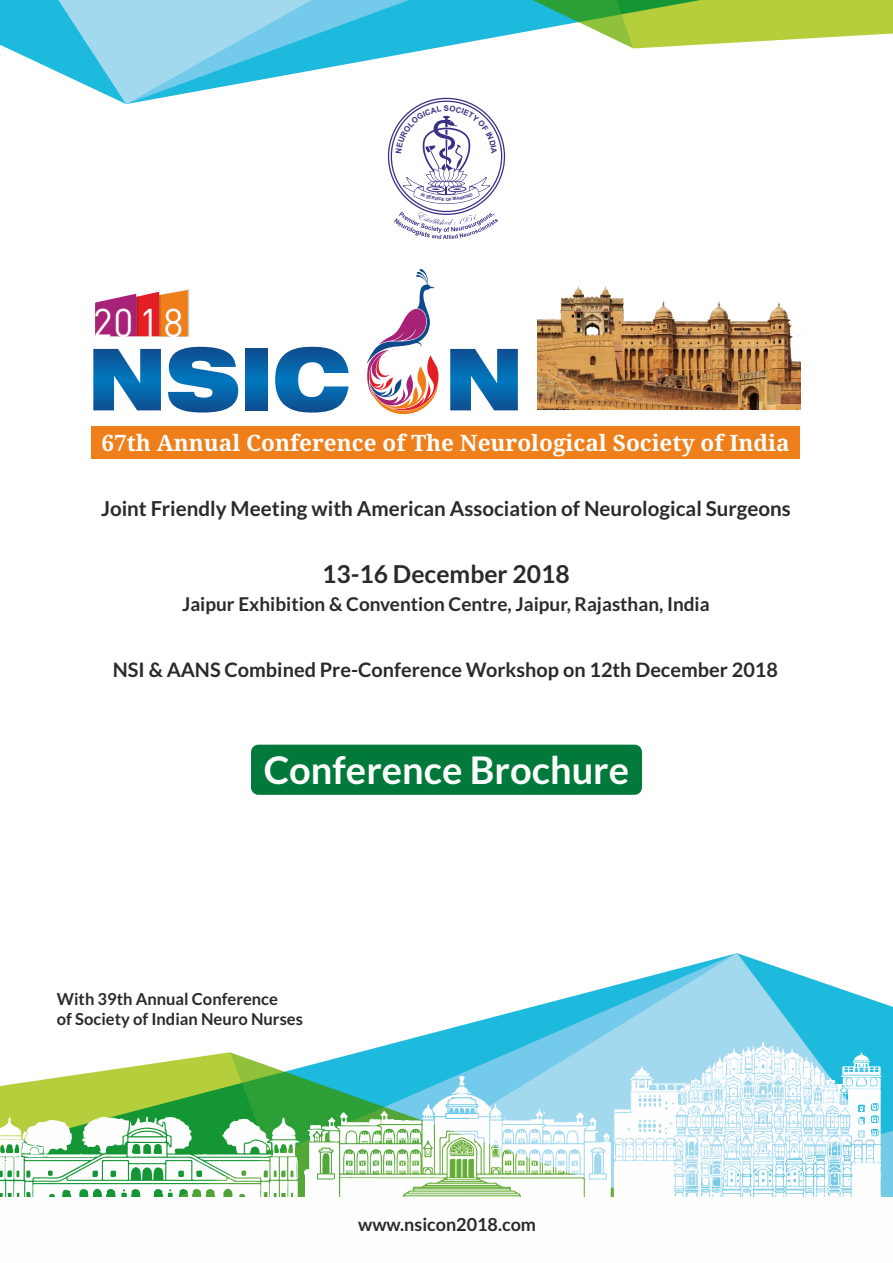
<style>
.page{position:relative;width:893px;height:1263px;background:#fff}
.page>*{position:absolute;margin:0;border:0;box-sizing:border-box;transform-origin:0 0}
.t1{font:39.6px "DIN";color:#fefefe;scale:.96 1}
.t2{font:700 38.1px "Lato";color:#fefefe}
.t3{font:700 24.6px "Lato";color:#2b2a29}
.t4{font:700 22.5px "Droid Serif";color:#fefefe}
.t5{font:700 20.55px "Lato";color:#2b2a29}
.t6{font:700 19.95px "Lato";color:#2b2a29}
.t7{font:700 18.9px "Lato";color:#2b2a29}
.t8{font:700 18px "Lato";color:#2b2a29}
.t9{font:700 16.5px/19.8px "Lato";color:#2b2a29}
.t10{font:700 4.35px "Arial";color:#393185}
</style>
<div class="page">
<svg style="left:398px;top:953px;width:495px;height:150px"></svg>
<svg style="left:0;top:1042px;width:881px;height:155px"></svg>
<svg style="left:0;top:0;width:640px;height:104px"></svg>
<svg style="left:639px;top:0;width:254px;height:48px;background:#bbd358"></svg>
<svg style="left:220px;top:0;width:419px;height:48px;background:#61c7d0"></svg>
<div style="left:251px;top:745px;width:391px;height:50px;background:#00793a;border-radius:7px"></div>
<div style="left:91px;top:426px;width:709px;height:32px;background:#ef7f1a"></div>
<img style="left:188px;top:290px;width:2px;height:46px">
<svg style="left:95px;top:290px;width:93px;height:46px;background:#d25659"></svg>
<svg style="left:379px;top:269px;width:56px;height:76px"></svg>
<svg style="left:93px;top:345px;width:425px;height:69px"></svg>
<svg style="left:244px;top:348px;width:24px;height:63px;background:#1168a9"></svg>
<img style="left:538px;top:286px;width:262px;height:124px">
<svg style="left:394px;top:212px;width:104px;height:27px"></svg>
<svg style="left:396px;top:105px;width:101px;height:101px"></svg>
<h1 class="t1" style="left:93px;top:298px;width:96px">2018</h1>
<p class="t10" style="left:446px;top:198px;width:5px">O</p>
<p class="t4" style="left:101px;top:434px;width:690px">67th Annual Conference of The Neurological Society of India</p>
<p class="t5" style="left:101px;top:499px;width:691px">Joint Friendly Meeting with American Association of Neurological Surgeons</p>
<p class="t3" style="left:322px;top:563px;width:249px">13-16 December 2018</p>
<p class="t7" style="left:182px;top:596px;width:529px">Jaipur Exhibition &amp; Convention Centre, Jaipur, Rajasthan, India</p>
<p class="t6" style="left:113px;top:660px;width:667px">NSI &amp; AANS Combined Pre-Conference Workshop on 12th December 2018</p>
<h2 class="t2" style="left:264px;top:753px;width:367px">Conference Brochure</h2>
<p class="t9" style="left:57px;top:990px;width:248px">With 39th Annual Conference<br>of Society of Indian Neuro Nurses</p>
<p class="t8" style="left:358px;top:1216px;width:179px">www.nsicon2018.com</p>
</div>
